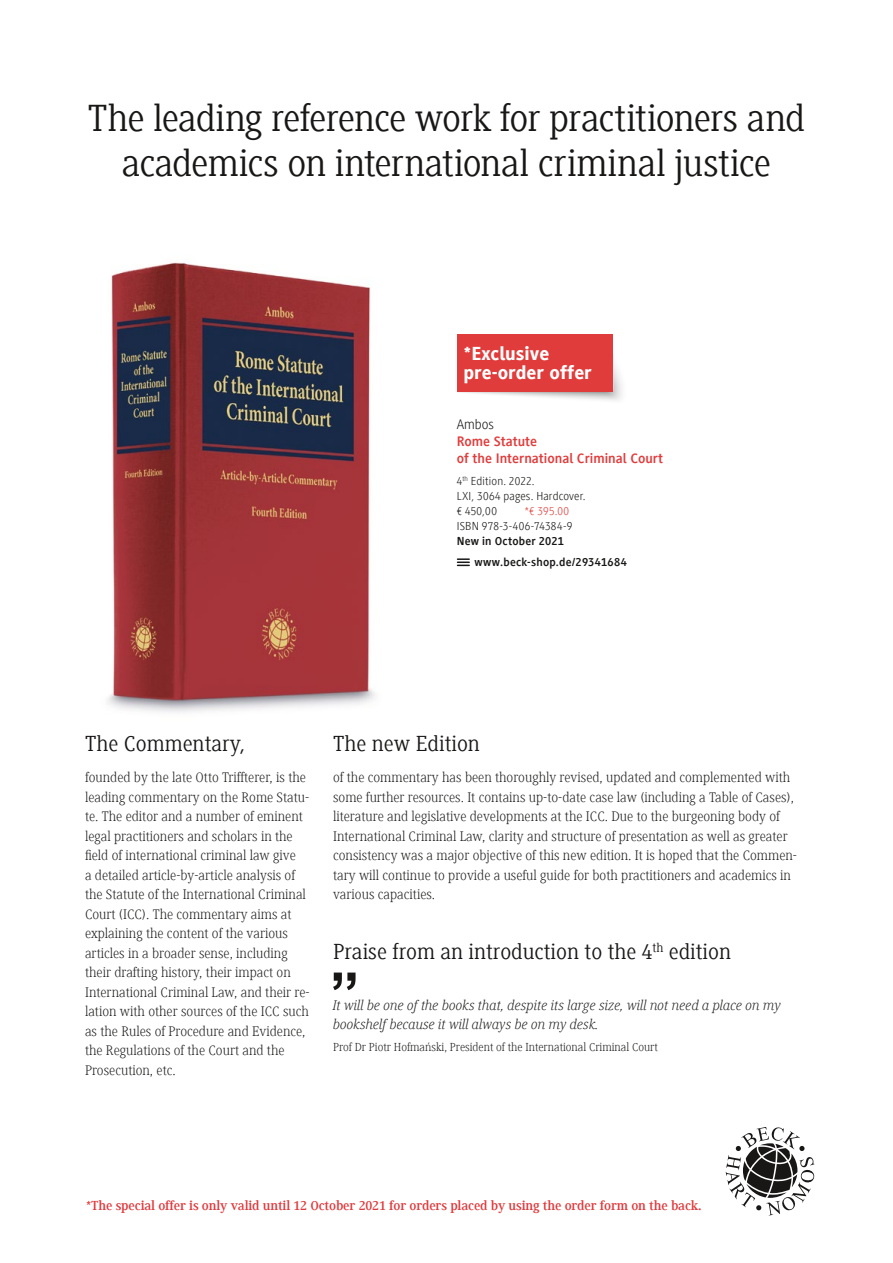
<style>
.page{position:relative;width:893px;height:1263px;background:#fff}
.page>*{position:absolute;margin:0;border:0;box-sizing:border-box;transform-origin:0 0}
.t1{font:39px/45px "Generis Slab Com";letter-spacing:-.02em;color:#181716;text-align:center}
.t2{font:22.5px "Generis Slab Com";color:#181716}
.t3{font:800 19.5px/19.5px "Generis Sans Com";color:#fff}
.t4{font:300 14.25px/19.5px "Generis Serif Com";color:#181716}
.t5{font:italic 300 14.25px/19.5px "Generis Serif Com";color:#181716}
.t6{font:700 14.25px/17.2px "Generis Sans Com";color:#e13c3c}
.t7{font:300 14.25px "Generis Sans Com";color:#181716}
.t8{font:700 13.5px "Generis Serif Com";letter-spacing:-.01em;color:#e1383b}
.t9{font:300 12px/15px "Generis Sans Com";letter-spacing:.015em;color:#181716}
.t10{font:300 12px "Generis Serif Com";color:#181716}
.t11{font:700 12px/21.5px "Generis Sans Com";letter-spacing:.02em;color:#181716}
.t12{font:300 12px "Generis Sans Com";color:#e13c3c}
</style>
<div class="page">
<svg style="left:726px;top:1127px;width:88px;height:88px"></svg>
<img style="left:107px;top:262px;width:269px;height:451px">
<svg style="left:333px;top:972px;width:23px;height:18px"></svg>
<div style="left:457px;top:334px;width:156px;height:58px;background:#e13c3c"></div>
<svg style="left:457px;top:558px;width:13px;height:9px"></svg>
<h1 class="t1" style="left:88px;top:95px;width:719px">The leading reference work for practitioners and academics on international criminal justice</h1>
<h3 class="t3" style="left:463px;top:344px;width:130px">*Exclusive pre-order offer</h3>
<p class="t7" style="left:457px;top:416px;width:39px">Ambos</p>
<p class="t6" style="left:457px;top:433px;width:208px">Rome Statute<br>of the International Criminal Court</p>
<p class="t9" style="left:457px;top:473px;width:130px">4<sup>th</sup> Edition. 2022.<br>LXI, 3064 pages. Hardcover. € 450,00</p>
<p class="t12" style="left:525px;top:504px;width:46px">*€ 395.00</p>
<p class="t9" style="left:457px;top:518px;width:117px">ISBN 978-3-406-74384-9</p>
<p class="t11" style="left:474px;top:530px;width:154px;text-indent:-18px">New in October 2021 www.beck-shop.de/29341684</p>
<h2 class="t2" style="left:85px;top:731px;width:161px">The Commentary,</h2>
<p class="t4" style="left:85px;top:768px;width:226px">founded by the late Otto Triffterer, is the leading commentary on the Rome Statu&shy;te. The editor and a number of eminent legal practitioners and scholars in the field of international criminal law give<br>a detailed article-by-article analysis of the Statute of the International Criminal Court (ICC). The commentary aims at explaining the content of the various articles in a broader sense, including their drafting history, their impact on International Criminal Law, and their re&shy;lation with other sources of the ICC such as the Rules of Procedure and Evidence, the Regulations of the Court and the Prosecution, etc.</p>
<h2 class="t2" style="left:333px;top:731px;width:148px">The new Edition</h2>
<p class="t4" style="left:333px;top:768px;width:465px">of the commentary has been thoroughly revised, updated and complemented with some further resources. It contains up-to-date case law (including a Table of Cases), literature and legislative developments at the ICC. Due to the burgeoning body of International Criminal Law, clarity and structure of presentation as well as greater consistency was a major objective of this new edition. It is hoped that the Commen&shy;tary will continue to provide a useful guide for both practitioners and academics in various capacities.</p>
<h2 class="t2" style="left:333px;top:939px;width:400px">Praise from an introduction to the 4<sup>th</sup> edition</h2>
<p class="t5" style="left:333px;top:995px;width:449px">It will be one of the books that, despite its large size, will not need a place on my bookshelf because it will always be on my desk.</p>
<p class="t10" style="left:333px;top:1040px;width:326px">Prof Dr Piotr Hofmański, President of the International Criminal Court</p>
<p class="t8" style="left:86px;top:1198px;width:617px">*The special offer is only valid until 12 October 2021 for orders placed by using the order form on the back.</p>
</div>
